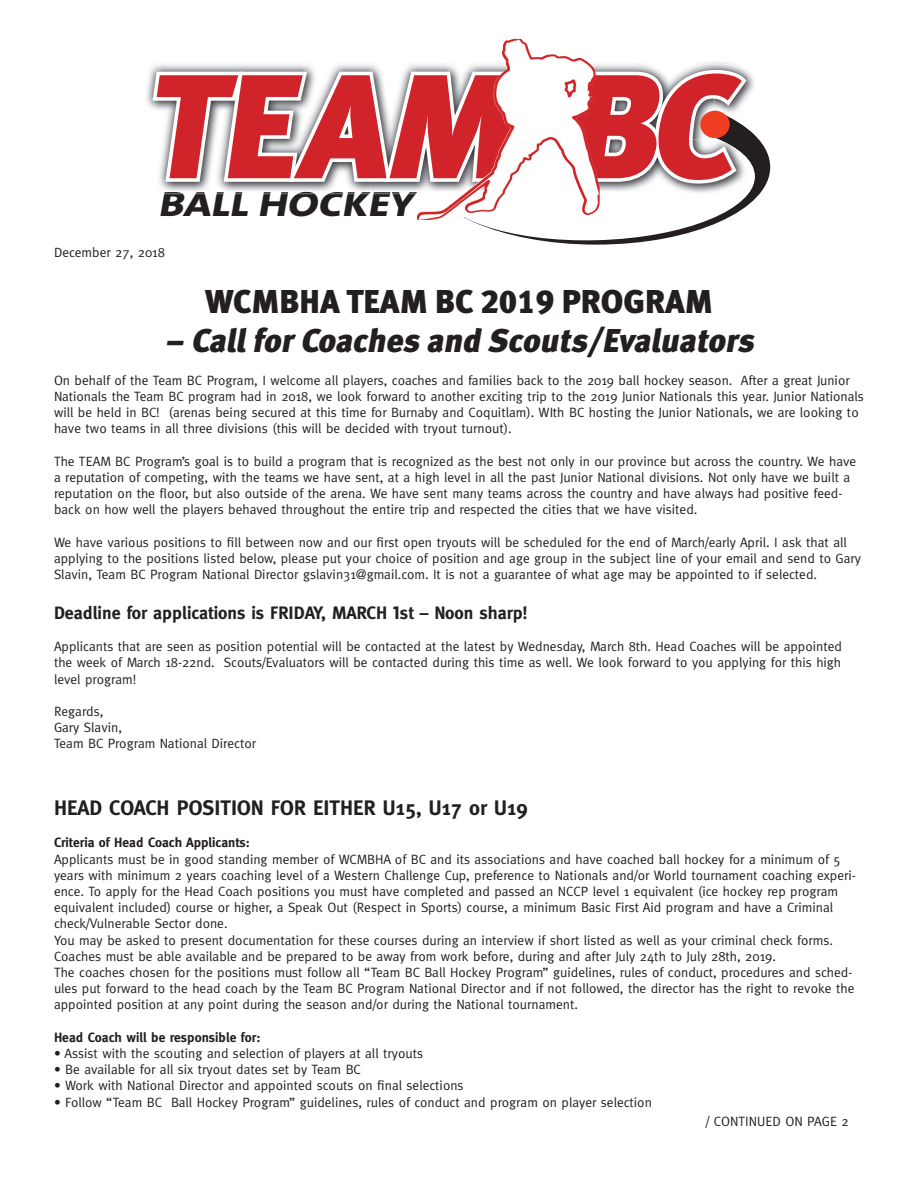
<style>
.page{position:relative;width:918px;height:1188px;background:#fff}
.page>*{position:absolute;margin:0;border:0;box-sizing:border-box;transform-origin:0 0}
.t1{font:900 147.75px "Fs Metablack";color:#d1232a}
.t2{font:italic 35.25px "The Sans Extra Bold Caps";color:#231f20;scale:1.26 1}
.t3{font:italic 33px "Meta Black CELF";color:#231f20}
.t4{font:33px "Meta Black CELF";color:#231f20}
.t5{font:700 21px "Meta";color:#231f20}
.t6{font:700 18px "Meta";color:#231f20}
.t7{font:13.5px/16.2px "Meta";color:#231f20}
.t8{font:700 13.5px "Meta";color:#231f20}
.s1{font-family:"Agenda";font-size:19.5px}
</style>
<div class="page">
<img style="left:756px;top:136px;width:1px;height:59px">
<svg style="left:147px;top:38px;width:609px;height:205px"></svg>
<svg style="left:500px;top:118px;width:17px;height:24px"></svg>
<svg style="left:570px;top:106px;width:17px;height:24px"></svg>
<div style="left:500px;top:163px;width:87px;height:44px;background:#fff"></div>
<img style="left:494px;top:39px;width:20px;height:75px">
<div style="left:700px;top:111px;width:30px;height:27px;background:#ef3e22;border-radius:50%"></div>
<h1 class="t1" style="left:144px;top:41px;width:612px">TEAM BC</h1>
<h2 class="t2" style="left:160px;top:174px;width:204px">BALL HOCKEY</h2>
<p class="t7" style="left:54px;top:244px;width:112px">December 27, 2018</p>
<h3 class="t4" style="left:205px;top:281px;width:509px">WCMBHA TEAM BC 2019 PROGRAM</h3>
<h3 class="t3" style="left:165px;top:321px;width:597px">– CallforCoaches and Scouts/Evaluators</h3>
<p class="t7" style="left:54px;top:372px;width:811px">On behalf of the Team BC Program, I welcome all players, coaches and families back to the 2019 ball hockey season. After a great Junior Nationals the Team BC program had in 2018, we look forward to another exciting trip to the 2019 Junior Nationals this year. Junior Nationals will be held in BC! (arenas being secured at this time for Burnaby and Coquitlam). WIth BC hosting the Junior Nationals, we are looking to have two teams in all three divisions (this will be decided with tryout turnout).</p>
<p class="t7" style="left:54px;top:453px;width:804px">The TEAM BC Program’s goal is to build a program that is recognized as the best not only in our province but across the country. We have a reputation of competing, with the teams we have sent, at a high level in all the past Junior National divisions. Not only have we built a reputation on the floor, but also outside of the arena. We have sent many teams across the country and have always had positive feed&shy;back on how well the players behaved throughout the entire trip and respected the cities that we have visited.</p>
<p class="t7" style="left:54px;top:534px;width:809px">We have various positions to fill between now and our first open tryouts will be scheduled for the end of March/early April. I ask that all applying to the positions listed below, please put your choice of position and age group in the subject line of your email and send to Gary<br>Slavin, Team BC Program National Director gslavin31@gmail.com. It is not a guarantee of what age may be appointed to if selected.</p>
<h3 class="t6" style="left:54px;top:602px;width:475px">Deadline for applications is FRIDAY, MARCH <span class="s1">1</span>st – Noon sharp!</h3>
<p class="t7" style="left:54px;top:638px;width:790px;text-align:justify">Applicants that are seen as position potential will be contacted at the latest by Wednesday, March 8th. Head Coaches will be appointed the week of March 18-22nd. Scouts/Evaluators will be contacted during this time as well. We look forward to you applying for this high level program!</p>
<p class="t7" style="left:54px;top:703px;width:204px">Regards,<br>Gary Slavin,<br>Team BC Program National Director</p>
<h3 class="t5" style="left:54px;top:796px;width:475px">HEAD COACH POSITION FOR EITHER U15, U17 or U19</h3>
<p class="t8" style="left:54px;top:835px;width:197px">Criteria of Head Coach Applicants:</p>
<p class="t7" style="left:54px;top:851px;width:803px">Applicants must be in good standing member of WCMBHA of BC and its associations and have coached ball hockey for a minimum of 5 years with minimum 2 years coaching level of a Western Challenge Cup, preference to Nationals and/or World tournament coaching experi&shy;ence. To apply for the Head Coach positions you must have completed and passed an NCCP level 1 equivalent (ice hockey rep program equivalent included) course or higher, a Speak Out (Respect in Sports) course, a minimum Basic First Aid program and have a Criminal check/Vulnerable Sector done.<br>You may be asked to present documentation for these courses during an interview if short listed as well as your criminal check forms.<br>Coaches must be able available and be prepared to be away from work before, during and after July 24th to July 28th, 2019.<br>The coaches chosen for the positions must follow all “Team BC Ball Hockey Program” guidelines, rules of conduct, procedures and sched&shy;ules put forward to the head coach by the Team BC Program National Director and if not followed, the director has the right to revoke the appointed position at any point during the season and/or during the National tournament.</p>
<p class="t8" style="left:54px;top:1029px;width:208px">Head Coach will be responsible for:</p>
<p class="t7" style="left:54px;top:1045px;width:371px">• Assist with the scouting and selection of players at all tryouts</p>
<p class="t7" style="left:54px;top:1061px;width:308px">• Be available for all six tryout dates set by Team BC</p>
<p class="t7" style="left:54px;top:1077px;width:411px">• Work with National Director and appointed scouts on final selections</p>
<p class="t7" style="left:54px;top:1094px;width:599px">• Follow “Team BC Ball Hockey Program” guidelines, rules of conduct and program on player selection</p>
<p class="t7" style="left:706px;top:1113px;width:144px">/ CONTINUED ON PAGE 2</p>
</div>
